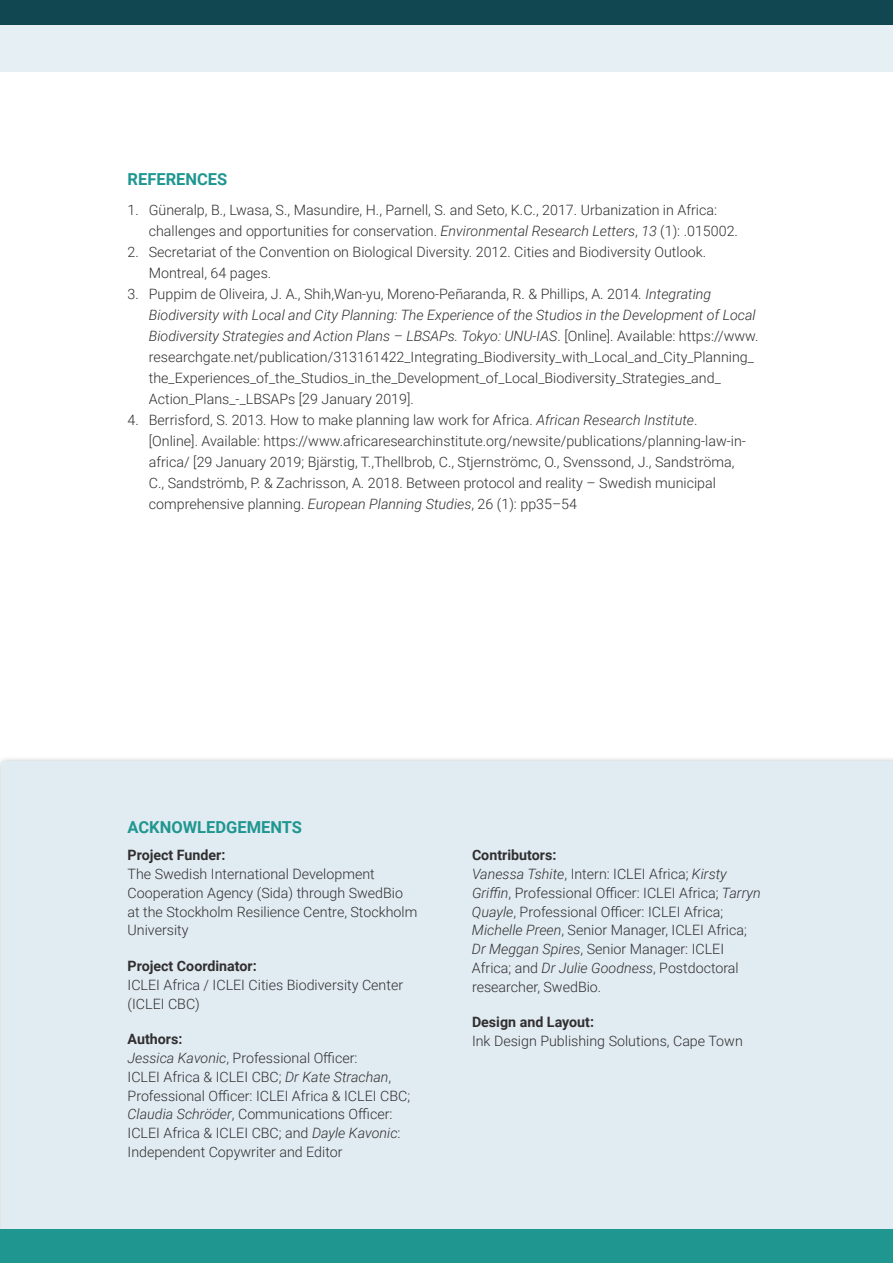
<style>
.page{position:relative;width:893px;height:1263px;background:#fff}
.page>*{position:absolute;margin:0;border:0;box-sizing:border-box;transform-origin:0 0}
.t1{font:700 16.5px "Roboto";color:#1f9690}
.t2{font:300 14.25px/18.8px "Roboto";color:#312f30}
.t3{font:700 14.25px "Roboto";color:#312f30}
.s1{font-style:italic}
.s2{font-weight:700}
</style>
<div class="page">
<div style="left:1px;top:761px;width:892px;height:502px;background:#e1ecf2"></div>
<div style="left:1px;top:1229px;width:892px;height:34px;background:#1f9690"></div>
<div style="left:1px;top:0;width:892px;height:26px;background:#114750"></div>
<div style="left:1px;top:26px;width:892px;height:46px;background:#e6eff4"></div>
<p class="t1" style="left:128px;top:168px;width:101px">REFERENCES</p>
<p class="t2" style="left:149px;top:199px;width:591px;line-height:21px;text-indent:-21px">1. Güneralp, B., Lwasa, S., Masundire, H., Parnell, S. and Seto, K.C., 2017. Urbanization in Africa: challenges and opportunities for conservation. <span class="s1">Environmental Research Letters</span>, <span class="s1">13</span> (1): .015002.</p>
<p class="t2" style="left:149px;top:241px;width:559px;line-height:21px;text-indent:-21px">2. Secretariat of the Convention on Biological Diversity. 2012. Cities and Biodiversity Outlook.<br>Montreal, 64 pages.</p>
<p class="t2" style="left:149px;top:283px;width:611px;line-height:21px;text-indent:-21px">3. Puppim de Oliveira, J. A., Shih,Wan-yu, Moreno-Peñaranda, R. &amp; Phillips, A. 2014<span class="s1">. Integrating Biodiversity with Local and City Planning: The Experience of the Studios in the Development of Local Biodiversity Strategies and Action Plans – LBSAPs. Tokyo: UNU-IAS</span>. [Online]. Available: https://www. researchgate.net/publication/313161422_Integrating_Biodiversity_with_Local_and_City_Planning_ the_Experiences_of_the_Studios_in_the_Development_of_Local_Biodiversity_Strategies_and_ Action_Plans_-_LBSAPs [29 January 2019].</p>
<p class="t2" style="left:149px;top:409px;width:599px;line-height:21px;text-indent:-21px">4. Berrisford, S. 2013. How to make planning law work for Africa. <span class="s1">African Research Institute</span>. [Online]. Available: https://www.africaresearchinstitute.org/newsite/publications/planning-law-in&shy;africa/ [29 January 2019; Bjärstig, T.,Thellbrob, C., Stjernströmc, O., Svenssond, J., Sandströma, C., Sandströmb, P. &amp; Zachrisson, A. 2018. Between protocol and reality – Swedish municipal comprehensive planning. <span class="s1">European Planning Studies</span>, 26 (1): pp35–54</p>
<p class="t1" style="left:128px;top:816px;width:176px">ACKNOWLEDGEMENTS</p>
<p class="t3" style="left:128px;top:845px;width:99px">Project Funder:</p>
<p class="t2" style="left:128px;top:864px;width:291px">The Swedish International Development Cooperation Agency (Sida) through SwedBio at the Stockholm Resilience Centre, Stockholm University</p>
<p class="t3" style="left:128px;top:956px;width:131px">Project Coordinator:</p>
<p class="t2" style="left:128px;top:975px;width:277px">ICLEI Africa / ICLEI Cities Biodiversity Center (ICLEI CBC)</p>
<p class="t2" style="left:128px;top:1029px;width:284px"><span class="s2">Authors:<br></span><span class="s1">Jessica Kavonic</span>, Professional Officer:<br>ICLEI Africa &amp; ICLEI CBC; <span class="s1">Dr Kate Strachan</span>, Professional Officer: ICLEI Africa &amp; ICLEI CBC; <span class="s1">Claudia Schröder</span>, Communications Officer:<br>ICLEI Africa &amp; ICLEI CBC; and <span class="s1">Dayle Kavonic</span>:<br>Independent Copywriter and Editor</p>
<p class="t2" style="left:472px;top:845px;width:290px"><span class="s2">Contributors:<br></span><span class="s1">Vanessa Tshite</span>, Intern: ICLEI Africa; <span class="s1">Kirsty Griffin</span>, Professional Officer: ICLEI Africa; <span class="s1">Tarryn Quayle</span>, Professional Officer: ICLEI Africa; <span class="s1">Michelle Preen</span>, Senior Manager, ICLEI Africa; <span class="s1">Dr Meggan Spires</span>, Senior Manager: ICLEI Africa; and <span class="s1">Dr Julie Goodness</span>, Postdoctoral researcher, SwedBio.</p>
<p class="t3" style="left:472px;top:1012px;width:124px">Design and Layout:</p>
<p class="t2" style="left:472px;top:1031px;width:272px">Ink Design Publishing Solutions, Cape Town</p>
</div>
